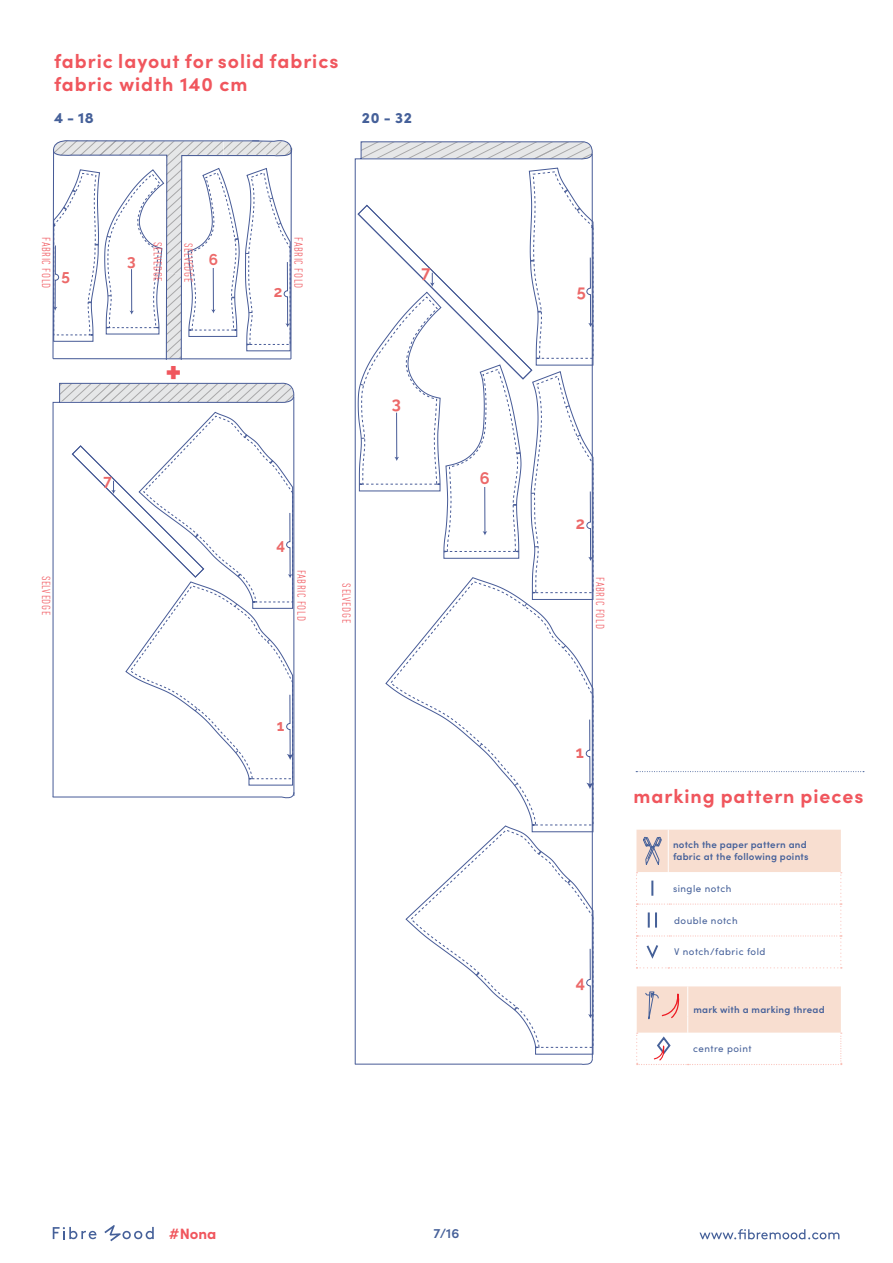
<style>
.page{position:relative;width:893px;height:1263px;background:#fff}
.page>*{position:absolute;margin:0;border:0;box-sizing:border-box;transform-origin:0 0}
.t1{font:900 27px "DIN Next LT Pro";color:#f0565d}
.t2{font:700 19.5px/23.4px "Sofia Pro";letter-spacing:.05em;color:#f0565d}
.t3{font:700 16.65px "Raleway";color:#ec6969}
.t4{font:700 15.6px "Raleway";color:#ec6969}
.t5{font:900 15px "Sofia Pro";color:#456099}
.t6{font:700 15px "Sofia Pro";color:#f0565d}
.t7{font:600 13.5px "Sofia Pro";color:#456099}
.t8{font:300 condensed 12px "DIN Next LT Pro";letter-spacing:.05em;color:#f0565d}
.t9{font:600 9.75px/12px "Sofia Pro";letter-spacing:.025em;color:#456099}
.t10{font:9.75px "Sofia Pro";letter-spacing:.05em;color:#456099}
</style>
<div class="page">
<svg style="left:699px;top:1229px;width:140px;height:10px"></svg>
<svg style="left:53px;top:1227px;width:43px;height:12px"></svg>
<svg style="left:104px;top:1225px;width:50px;height:16px"></svg>
<svg style="left:636px;top:771px;width:228px;height:1px"></svg>
<svg style="left:636px;top:830px;width:206px;height:138px"></svg>
<svg style="left:636px;top:986px;width:206px;height:79px"></svg>
<svg style="left:355px;top:141px;width:238px;height:683px"></svg>
<hr style="left:592px;top:154px;width:1px;height:905px;background:#475b97">
<svg style="left:385px;top:607px;width:5px;height:217px"></svg>
<svg style="left:354px;top:824px;width:240px;height:241px"></svg>
<svg style="left:390px;top:607px;width:204px;height:219px"></svg>
<svg style="left:357px;top:167px;width:237px;height:440px"></svg>
<svg style="left:52px;top:382px;width:243px;height:29px"></svg>
<hr style="left:293px;top:397px;width:1px;height:399px;background:#475b97">
<svg style="left:52px;top:411px;width:243px;height:388px"></svg>
<svg style="left:52px;top:140px;width:240px;height:220px"></svg>
<h2 class="t2" style="left:54px;top:48px;width:286px">fabric layout for solid fabrics fabric width 140 cm</h2>
<p class="t5" style="left:54px;top:106px;width:41px">4 - 18</p>
<p class="t5" style="left:362px;top:106px;width:52px">20 - 32</p>
<p class="t8" style="left:53px;top:237px;width:53px;rotate:90deg">FABRIC FOLD</p>
<p class="t8" style="left:165px;top:242px;width:41px;rotate:90deg">SELVEDGE</p>
<h3 class="t4" style="left:127px;top:252px;width:10px">3</h3>
<h3 class="t4" style="left:61px;top:266px;width:10px">5</h3>
<p class="t8" style="left:195px;top:243px;width:41px;rotate:90deg">SELVEDGE</p>
<h3 class="t4" style="left:209px;top:250px;width:11px">6</h3>
<h3 class="t4" style="left:274px;top:283px;width:10px">2</h3>
<p class="t8" style="left:305px;top:237px;width:53px;rotate:90deg">FABRIC FOLD</p>
<h3 class="t3" style="left:422px;top:262px;width:11px">7</h3>
<h3 class="t3" style="left:577px;top:282px;width:11px">5</h3>
<h1 class="t1" style="left:166px;top:355px;width:17px">+</h1>
<h3 class="t3" style="left:392px;top:394px;width:11px">3</h3>
<h3 class="t4" style="left:103px;top:471px;width:10px">7</h3>
<h3 class="t3" style="left:480px;top:468px;width:11px">6</h3>
<h3 class="t3" style="left:576px;top:514px;width:11px">2</h3>
<h3 class="t4" style="left:276px;top:535px;width:10px">4</h3>
<p class="t8" style="left:308px;top:570px;width:53px;rotate:90deg">FABRIC FOLD</p>
<p class="t8" style="left:53px;top:575px;width:41px;rotate:90deg">SELVEDGE</p>
<p class="t8" style="left:607px;top:577px;width:53px;rotate:90deg">FABRIC FOLD</p>
<p class="t8" style="left:353px;top:583px;width:41px;rotate:90deg">SELVEDGE</p>
<h3 class="t4" style="left:277px;top:716px;width:9px">1</h3>
<h3 class="t3" style="left:576px;top:742px;width:10px">1</h3>
<h3 class="t3" style="left:576px;top:973px;width:11px">4</h3>
<h2 class="t2" style="left:634px;top:783px;width:231px">marking pattern pieces</h2>
<p class="t9" style="left:673px;top:838px;width:137px">notch the paper pattern and fabric at the following points</p>
<p class="t10" style="left:673px;top:881px;width:60px">single notch</p>
<p class="t10" style="left:674px;top:913px;width:65px">double notch</p>
<p class="t10" style="left:674px;top:945px;width:93px">V notch/fabric fold</p>
<p class="t9" style="left:693px;top:1003px;width:133px">mark with a marking thread</p>
<p class="t10" style="left:693px;top:1041px;width:60px">centre point</p>
<p class="t6" style="left:169px;top:1222px;width:49px">#Nona</p>
<p class="t7" style="left:434px;top:1223px;width:27px">7/16</p>
</div>
